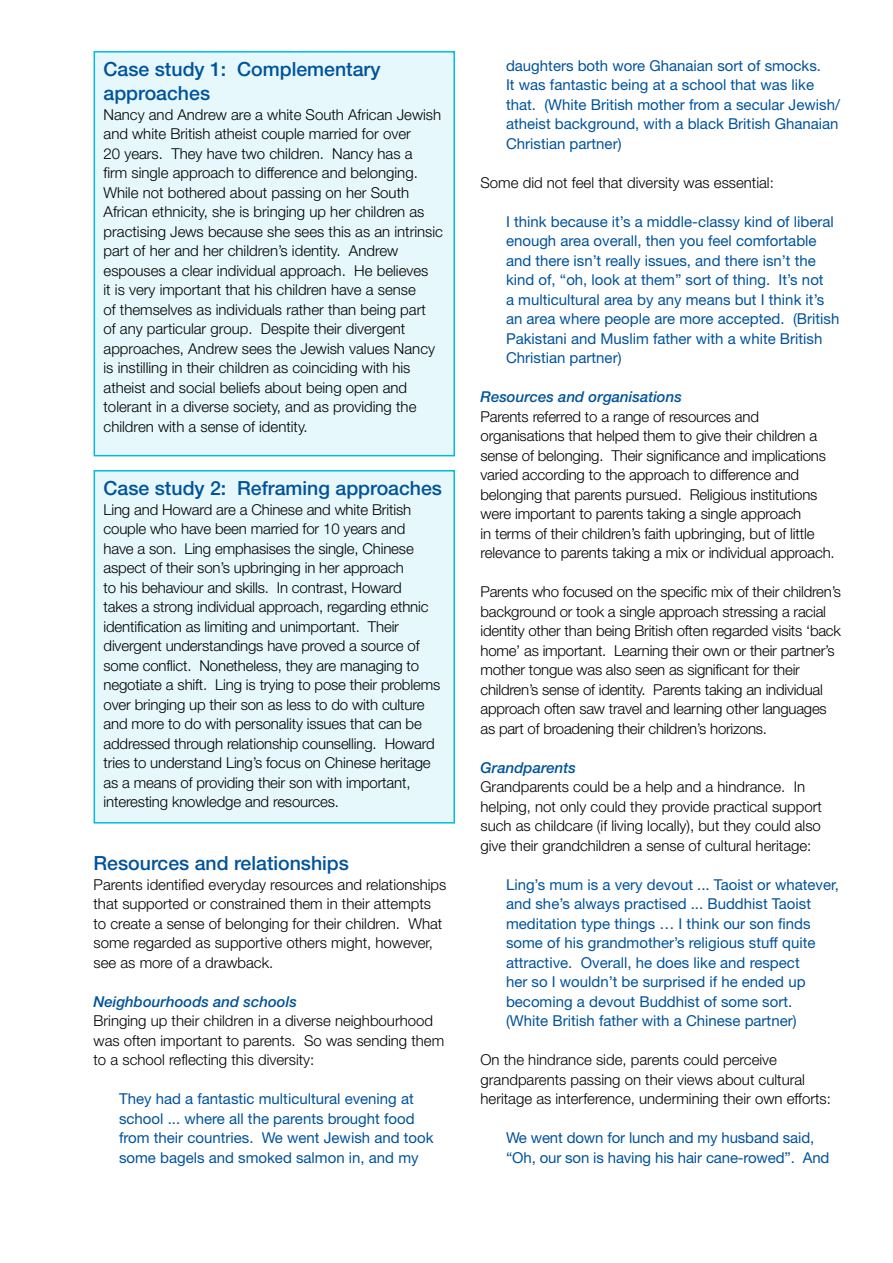
<style>
.page{position:relative;width:893px;height:1263px;background:#fff}
.page>*{position:absolute;margin:0;border:0;box-sizing:border-box;transform-origin:0 0}
.t1{font:500 19.5px/24px "Helvetica Neue";color:#00539b}
.t2{font:300 15px/19.5px "Helvetica Neue";letter-spacing:-.01em;color:#000}
.t3{font:15px/19.5px "Helvetica Neue";color:#00539b}
.t4{font:italic 500 15px "Helvetica Neue";color:#00539b}
</style>
<div class="page">
<div style="left:94px;top:52px;width:360px;height:404px;background:#e6f8fc"></div>
<div style="left:94px;top:51px;width:361px;height:405px;border:2px solid #00bce4"></div>
<div style="left:94px;top:471px;width:360px;height:352px;background:#e6f8fc"></div>
<div style="left:94px;top:470px;width:361px;height:353px;border:2px solid #00bce4"></div>
<h1 class="t1" style="left:104px;top:57px;width:279px">Case study 1: Complementary approaches</h1>
<p class="t2" style="left:104px;top:104px;width:341px">Nancy and Andrew are a white South African Jewish and white British atheist couple married for over<br>20 years. They have two children. Nancy has a<br>firm single approach to difference and belonging.<br>While not bothered about passing on her South African ethnicity, she is bringing up her children as practising Jews because she sees this as an intrinsic part of her and her children’s identity. Andrew espouses a clear individual approach. He believes<br>it is very important that his children have a sense<br>of themselves as individuals rather than being part<br>of any particular group. Despite their divergent approaches, Andrew sees the Jewish values Nancy is instilling in their children as coinciding with his atheist and social beliefs about being open and tolerant in a diverse society, and as providing the children with a sense of identity.</p>
<h1 class="t1" style="left:104px;top:476px;width:340px">Case study 2: Reframing approaches</h1>
<p class="t2" style="left:104px;top:499px;width:338px">Ling and Howard are a Chinese and white British couple who have been married for 10 years and<br>have a son. Ling emphasises the single, Chinese aspect of their son’s upbringing in her approach<br>to his behaviour and skills. In contrast, Howard<br>takes a strong individual approach, regarding ethnic identification as limiting and unimportant. Their divergent understandings have proved a source of some conflict. Nonetheless, they are managing to negotiate a shift. Ling is trying to pose their problems over bringing up their son as less to do with culture and more to do with personality issues that can be addressed through relationship counselling. Howard tries to understand Ling’s focus on Chinese heritage as a means of providing their son with important, interesting knowledge and resources.</p>
<h1 class="t1" style="left:94px;top:851px;width:257px">Resources and relationships</h1>
<p class="t2" style="left:94px;top:874px;width:354px">Parents identified everyday resources and relationships that supported or constrained them in their attempts to create a sense of belonging for their children. What some regarded as supportive others might, however, see as more of a drawback.</p>
<p class="t4" style="left:94px;top:992px;width:205px">Neighbourhoods and schools</p>
<p class="t2" style="left:94px;top:1011px;width:352px">Bringing up their children in a diverse neighbourhood was often important to parents. So was sending them to a school reflecting this diversity:</p>
<p class="t3" style="left:119px;top:1089px;width:316px">They had a fantastic multicultural evening at school ... where all the parents brought food from their countries. We went Jewish and took some bagels and smoked salmon in, and my</p>
<p class="t3" style="left:506px;top:55px;width:335px">daughters both wore Ghanaian sort of smocks.<br>It was fantastic being at a school that was like that. (White British mother from a secular Jewish/ atheist background, with a black British Ghanaian Christian partner)</p>
<p class="t2" style="left:480px;top:172px;width:295px">Some did not feel that diversity was essential:</p>
<p class="t3" style="left:506px;top:211px;width:335px">I think because it’s a middle-classy kind of liberal enough area overall, then you feel comfortable and there isn’t really issues, and there isn’t the kind of, “oh, look at them” sort of thing. It’s not<br>a multicultural area by any means but I think it’s an area where people are more accepted. (British Pakistani and Muslim father with a white British Christian partner)</p>
<p class="t4" style="left:480px;top:388px;width:203px">Resources and organisations</p>
<p class="t2" style="left:480px;top:406px;width:356px">Parents referred to a range of resources and organisations that helped them to give their children a sense of belonging. Their significance and implications varied according to the approach to difference and belonging that parents pursued. Religious institutions were important to parents taking a single approach<br>in terms of their children’s faith upbringing, but of little relevance to parents taking a mix or individual approach.</p>
<p class="t2" style="left:480px;top:582px;width:362px">Parents who focused on the specific mix of their children’s background or took a single approach stressing a racial identity other than being British often regarded visits ‘back home’ as important. Learning their own or their partner’s mother tongue was also seen as significant for their children’s sense of identity. Parents taking an individual approach often saw travel and learning other languages as part of broadening their children’s horizons.</p>
<p class="t4" style="left:480px;top:758px;width:97px">Grandparents</p>
<p class="t2" style="left:480px;top:777px;width:343px">Grandparents could be a help and a hindrance. In helping, not only could they provide practical support such as childcare (if living locally), but they could also give their grandchildren a sense of cultural heritage:</p>
<p class="t3" style="left:506px;top:874px;width:334px">Ling’s mum is a very devout ... Taoist or whatever, and she’s always practised ... Buddhist Taoist meditation type things … I think our son finds some of his grandmother’s religious stuff quite attractive. Overall, he does like and respect<br>her so I wouldn’t be surprised if he ended up becoming a devout Buddhist of some sort.<br>(White British father with a Chinese partner)</p>
<p class="t2" style="left:480px;top:1050px;width:352px">On the hindrance side, parents could perceive grandparents passing on their views about cultural heritage as interference, undermining their own efforts:</p>
<p class="t3" style="left:506px;top:1128px;width:325px">We went down for lunch and my husband said, “Oh, our son is having his hair cane-rowed”. And</p>
</div>
